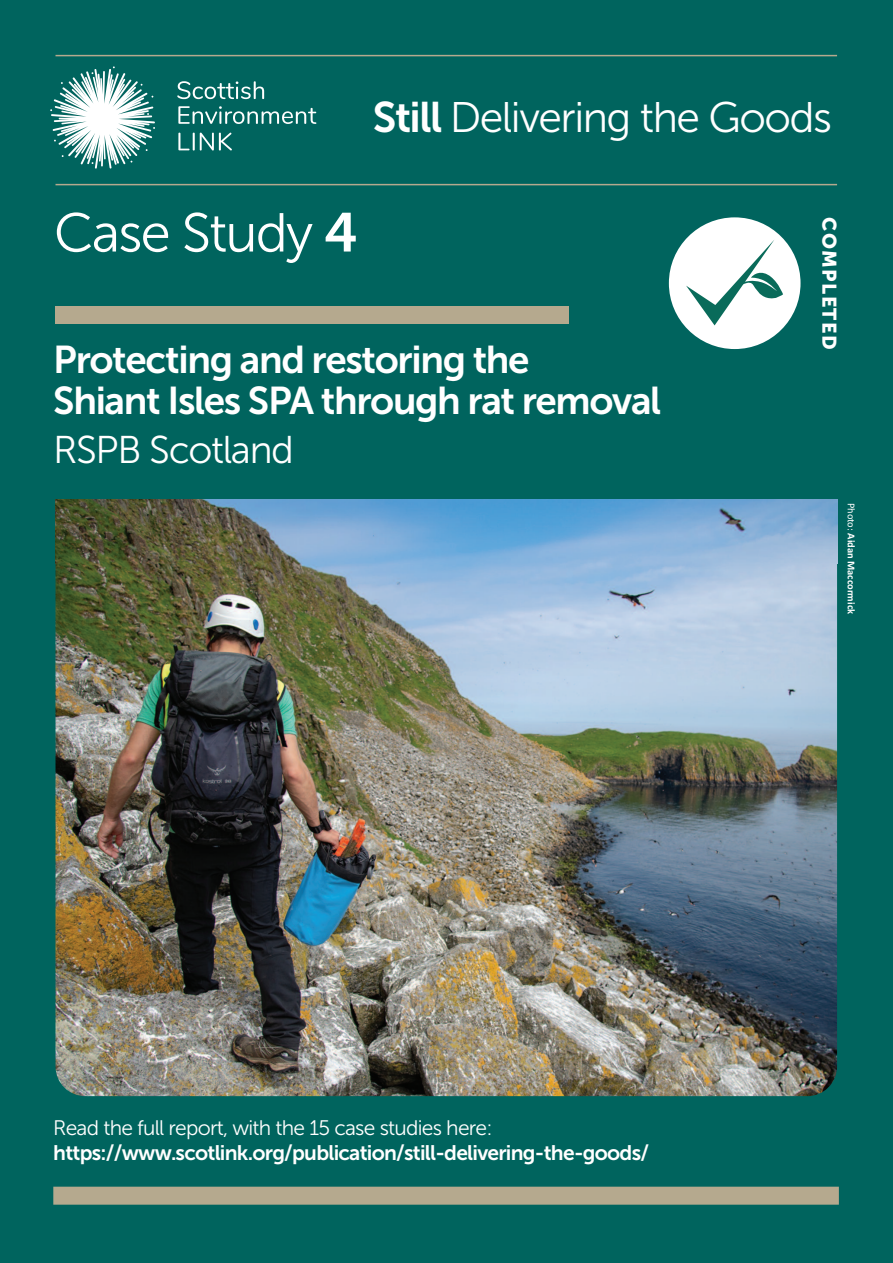
<style>
.page{position:relative;width:893px;height:1263px;background:#00645e}
.page>*{position:absolute;margin:0;border:0;box-sizing:border-box;transform-origin:0 0}
.t1{font:54.6px "Museo Sans 300";letter-spacing:-.035em;color:#fff}
.t2{font:42.6px "Museo Sans 300";letter-spacing:-.035em;color:#fff}
.t3{font:38.55px/41.4px "Museo Sans 700";letter-spacing:-.035em;color:#fff}
.t4{font:38.55px "Museo Sans 300";letter-spacing:-.035em;color:#fff}
.t5{font:21px "Museo Sans 700";letter-spacing:-.035em;color:#fff}
.t6{font:21px "Museo Sans 300";letter-spacing:-.035em;color:#fff}
.t7{font:19.65px "Museo Sans 900";letter-spacing:.07em;color:#fff}
.t8{font:700 10.5px "Calibri";color:#fff}
.s1{font-family:"Museo Sans 700"}
.s2{font-weight:400}
</style>
<div class="page">
<img style="left:56px;top:500px;width:781px;height:596px;border-radius:30px">
<img style="left:56px;top:500px;width:781px;height:64px">
<div style="left:56px;top:306px;width:513px;height:17px;background:#b5a98e"></div>
<div style="left:53px;top:1187px;width:786px;height:18px;background:#b5a98e"></div>
<div style="left:669px;top:217px;width:131px;height:132px;background:#fff;border-radius:50%"></div>
<svg style="left:686px;top:240px;width:97px;height:85px"></svg>
<hr style="left:56px;top:55px;width:781px;height:1px;background:#b5a98e">
<hr style="left:56px;top:184px;width:781px;height:1px;background:#b5a98e">
<svg style="left:177px;top:81px;width:87px;height:18px"></svg>
<svg style="left:178px;top:106px;width:138px;height:18px"></svg>
<svg style="left:178px;top:133px;width:54px;height:17px"></svg>
<svg style="left:50px;top:66px;width:105px;height:103px"></svg>
<h2 class="t2" style="left:373px;top:92px;width:461px"><span class="s1">Still</span> Delivering the Goods</h2>
<h1 class="t1" style="left:54px;top:201px;width:306px">Case Study <span class="s1">4</span></h1>
<h3 class="t3" style="left:53px;top:339px;width:609px">Protecting and restoring the<br>Shiant Isles SPA through rat removal</h3>
<h3 class="t4" style="left:53px;top:428px;width:242px">RSPB Scotland</h3>
<p class="t7" style="left:841px;top:217px;width:134px;rotate:90deg">COMPLETED</p>
<p class="t8" style="left:858px;top:503px;width:113px;rotate:90deg"><span class="s2">Photo:</span> Aidan Maccormick</p>
<p class="t6" style="left:53px;top:1115px;width:441px">Read the full report, with the 15 case studies here:</p>
<p class="t5" style="left:53px;top:1140px;width:597px">https://www.scotlink.org/publication/still-delivering-the-goods/</p>
</div>
